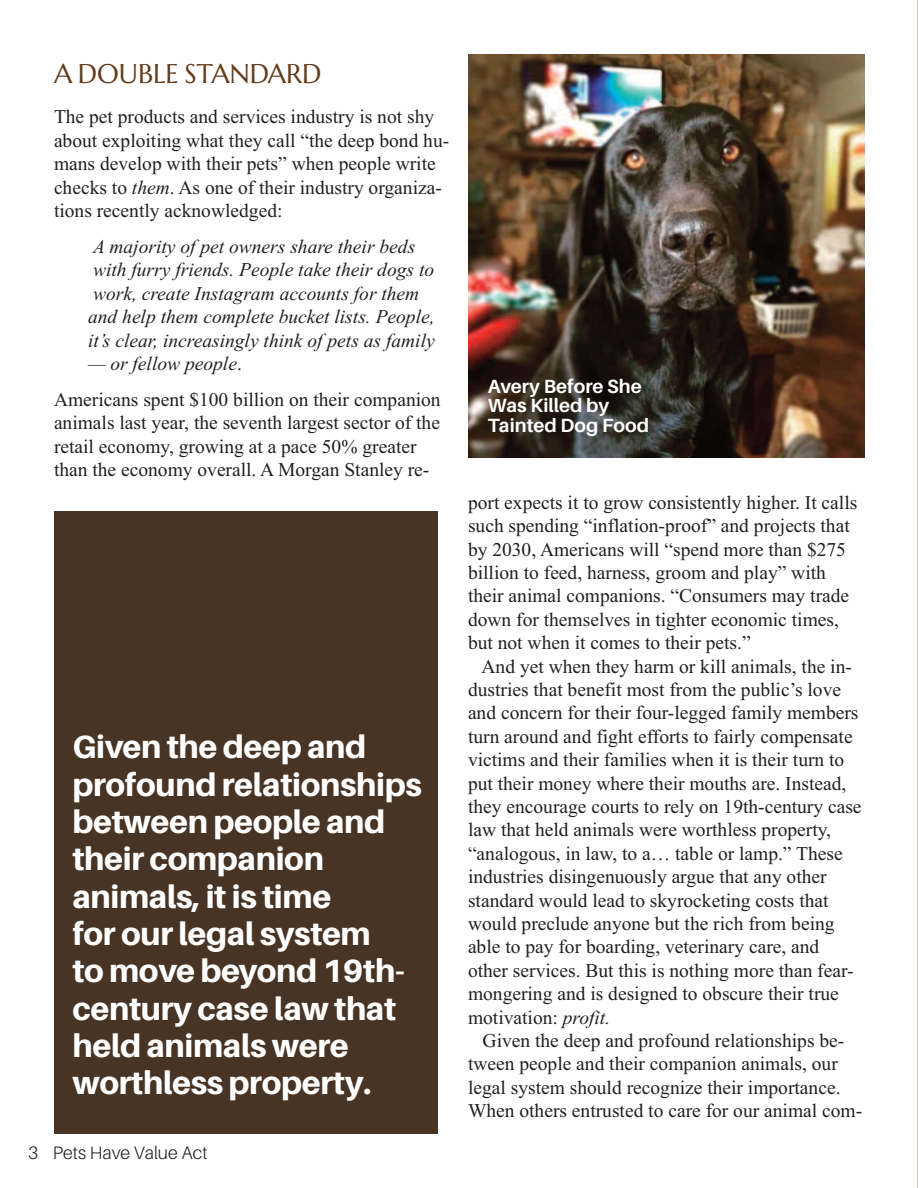
<style>
.page{position:relative;width:918px;height:1188px;background:#fff}
.page>*{position:absolute;margin:0;border:0;box-sizing:border-box;transform-origin:0 0}
.t1{font:800 32.1px/37.3px "Aileron";letter-spacing:-.01em;color:#fff}
.t2{font:27px "Marcellus";color:#643c1b}
.t3{font:19.5px/23.4px "Times New Roman";color:#231f20}
.t4{font:italic 19.5px/23.4px "Times New Roman";color:#231f20}
.t5{font:700 19.2px/19.4px "Aileron";color:#fff}
.t6{font:300 18px "Aileron";color:#231f20}
.s1{font-style:italic}
</style>
<div class="page">
<img style="left:468px;top:54px;width:396px;height:404px">
<div style="left:54px;top:511px;width:383px;height:623px;background:#473424"></div>
<img style="left:917px;top:1px;width:1px;height:1186px">
<h2 class="t2" style="left:54px;top:58px;width:269px">A DOUBLE STANDARD</h2>
<p class="t3" style="left:54px;top:105px;width:397px">The pet products and services industry is not shy about exploiting what they call “the deep bond hu&shy;mans develop with their pets” when people write checks to <span class="s1">them</span>. As one of their industry organiza&shy;tions recently acknowledged:</p>
<p class="t4" style="left:88px;top:235px;width:348px">A majority of pet owners share their beds with furry friends. People take their dogs to work, create Instagram accounts for them and help them complete bucket lists. People, it’s clear, increasingly think of pets as family</p>
<p class="t3" style="left:54px;top:345px;width:388px;line-height:36px;text-indent:34px"><span class="s1">— or fellow people</span>.<br>Americans spent $100 billion on their companion</p>
<p class="t3" style="left:54px;top:411px;width:388px">animals last year, the seventh largest sector of the retail economy, growing at a pace 50% greater than the economy overall. A Morgan Stanley re-</p>
<h1 class="t1" style="left:72px;top:728px;width:351px">Given the deep and profound relationships between people and their companion animals, it is time<br>for our legal system<br>to move beyond 19th&shy;century case law that held animals were worthless property.</h1>
<p class="t6" style="left:28px;top:1143px;width:181px">3 Pets Have Value Act</p>
<p class="t5" style="left:488px;top:377px;width:163px">Avery Before She<br>Was Killed by<br>Tainted Dog Food</p>
<p class="t3" style="left:468px;top:490px;width:391px">port expects it to grow consistently higher. It calls such spending “inflation-proof” and projects that by 2030, Americans will “spend more than $275 billion to feed, harness, groom and play” with their animal companions. “Consumers may trade down for themselves in tighter economic times, but not when it comes to their pets.”</p>
<p class="t3" style="left:468px;top:654px;width:395px;text-indent:14px">And yet when they harm or kill animals, the in&shy;dustries that benefit most from the public’s love and concern for their four-legged family members turn around and fight efforts to fairly compensate victims and their families when it is their turn to put their money where their mouths are. Instead, they encourage courts to rely on 19th-century case law that held animals were worthless property, “analogous, in law, to a… table or lamp.” These industries disingenuously argue that any other standard would lead to skyrocketing costs that would preclude anyone but the rich from being able to pay for boarding, veterinary care, and other services. But this is nothing more than fear&shy;mongering and is designed to obscure their true motivation: <span class="s1">profit.</span></p>
<p class="t3" style="left:468px;top:1029px;width:396px;text-indent:15px">Given the deep and profound relationships be&shy;tween people and their companion animals, our legal system should recognize their importance.<br>When others entrusted to care for our animal com-</p>
</div>
